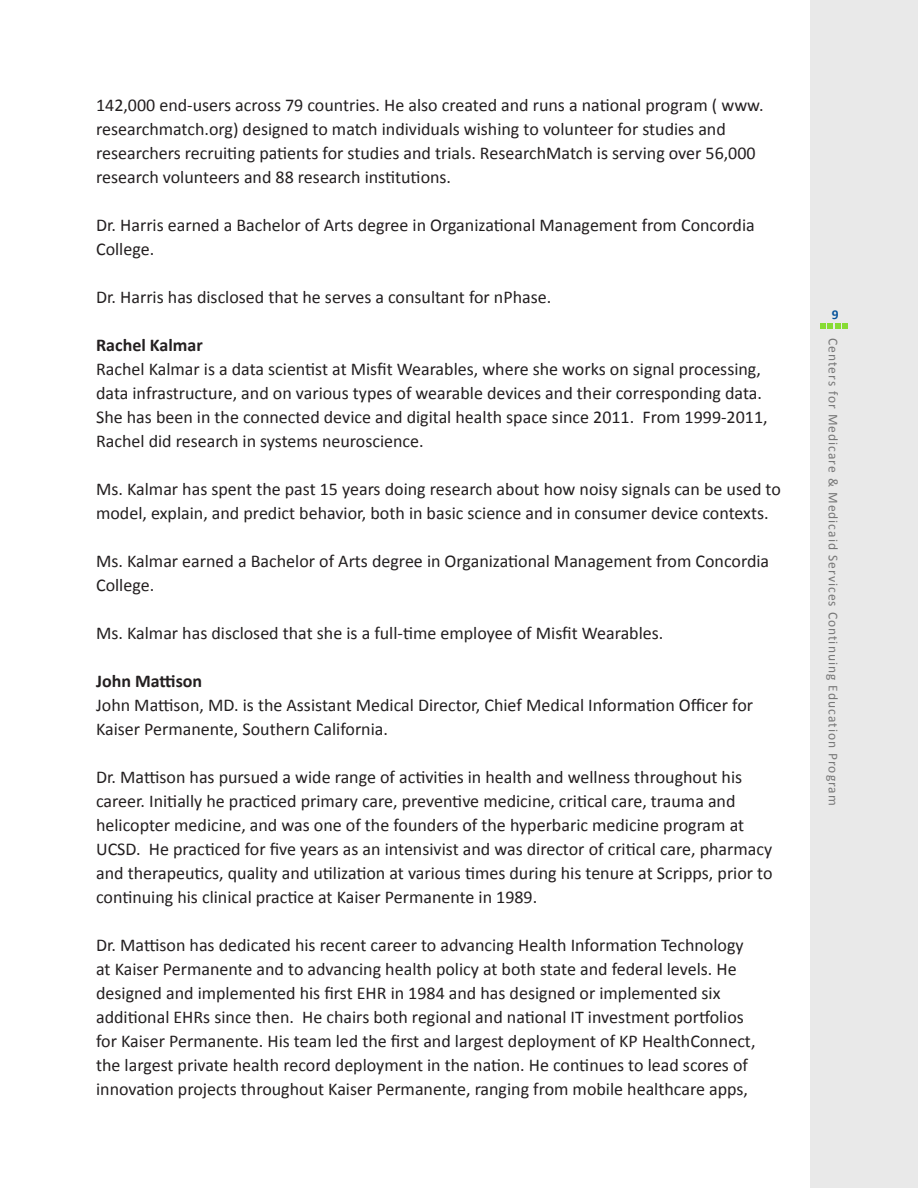
<style>
.page{position:relative;width:918px;height:1188px;background:#fff}
.page>*{position:absolute;margin:0;border:0;box-sizing:border-box;transform-origin:0 0}
.t1{font:18px/24px "Calibri";color:#231f20}
.t2{font:700 18px "Calibri";color:#231f20}
.t3{font:13.5px "Calibri";letter-spacing:.075em;color:#777}
.t4{font:700 13.5px "Calibri";color:#06539b}
</style>
<div class="page">
<div style="left:810px;top:0;width:108px;height:1188px;background:#e9e9e9"></div>
<svg style="left:820px;top:323px;width:28px;height:6px"></svg>
<p class="t1" style="left:96px;top:93px;width:669px">142,000 end-users across 79 countries. He also created and runs a national program ( www. researchmatch.org) designed to match individuals wishing to volunteer for studies and researchers recruiting patients for studies and trials. ResearchMatch is serving over 56,000 research volunteers and 88 research institutions.</p>
<p class="t1" style="left:96px;top:213px;width:660px">Dr. Harris earned a Bachelor of Arts degree in Organizational Management from Concordia<br>College.</p>
<p class="t1" style="left:96px;top:285px;width:457px">Dr. Harris has disclosed that he serves a consultant for nPhase.</p>
<p class="t2" style="left:96px;top:333px;width:108px">Rachel Kalmar</p>
<p class="t1" style="left:96px;top:357px;width:673px">Rachel Kalmar is a data scientist at Misfit Wearables, where she works on signal processing, data infrastructure, and on various types of wearable devices and their corresponding data.<br>She has been in the connected device and digital health space since 2011. From 1999-2011, Rachel did research in systems neuroscience.</p>
<p class="t1" style="left:96px;top:477px;width:686px">Ms. Kalmar has spent the past 15 years doing research about how noisy signals can be used to model, explain, and predict behavior, both in basic science and in consumer device contexts.</p>
<p class="t1" style="left:96px;top:549px;width:675px">Ms. Kalmar earned a Bachelor of Arts degree in Organizational Management from Concordia<br>College.</p>
<p class="t1" style="left:96px;top:621px;width:569px">Ms. Kalmar has disclosed that she is a full-time employee of Misfit Wearables.</p>
<p class="t2" style="left:96px;top:669px;width:108px">John Mattison</p>
<p class="t1" style="left:96px;top:693px;width:659px">John Mattison, MD. is the Assistant Medical Director, Chief Medical Information Officer for<br>Kaiser Permanente, Southern California.</p>
<p class="t1" style="left:96px;top:765px;width:678px">Dr. Mattison has pursued a wide range of activities in health and wellness throughout his career. Initially he practiced primary care, preventive medicine, critical care, trauma and helicopter medicine, and was one of the founders of the hyperbaric medicine program at UCSD. He practiced for five years as an intensivist and was director of critical care, pharmacy and therapeutics, quality and utilization at various times during his tenure at Scripps, prior to continuing his clinical practice at Kaiser Permanente in 1989.</p>
<p class="t1" style="left:96px;top:933px;width:661px">Dr. Mattison has dedicated his recent career to advancing Health Information Technology at Kaiser Permanente and to advancing health policy at both state and federal levels. He designed and implemented his first EHR in 1984 and has designed or implemented six additional EHRs since then. He chairs both regional and national IT investment portfolios for Kaiser Permanente. His team led the first and largest deployment of KP HealthConnect, the largest private health record deployment in the nation. He continues to lead scores of innovation projects throughout Kaiser Permanente, ranging from mobile healthcare apps,</p>
<p class="t4" style="left:832px;top:306px;width:8px">9</p>
<p class="t3" style="left:842px;top:338px;width:469px;rotate:90deg">Centers for Medicare &amp; Medicaid Services Continuing Education Program</p>
</div>
